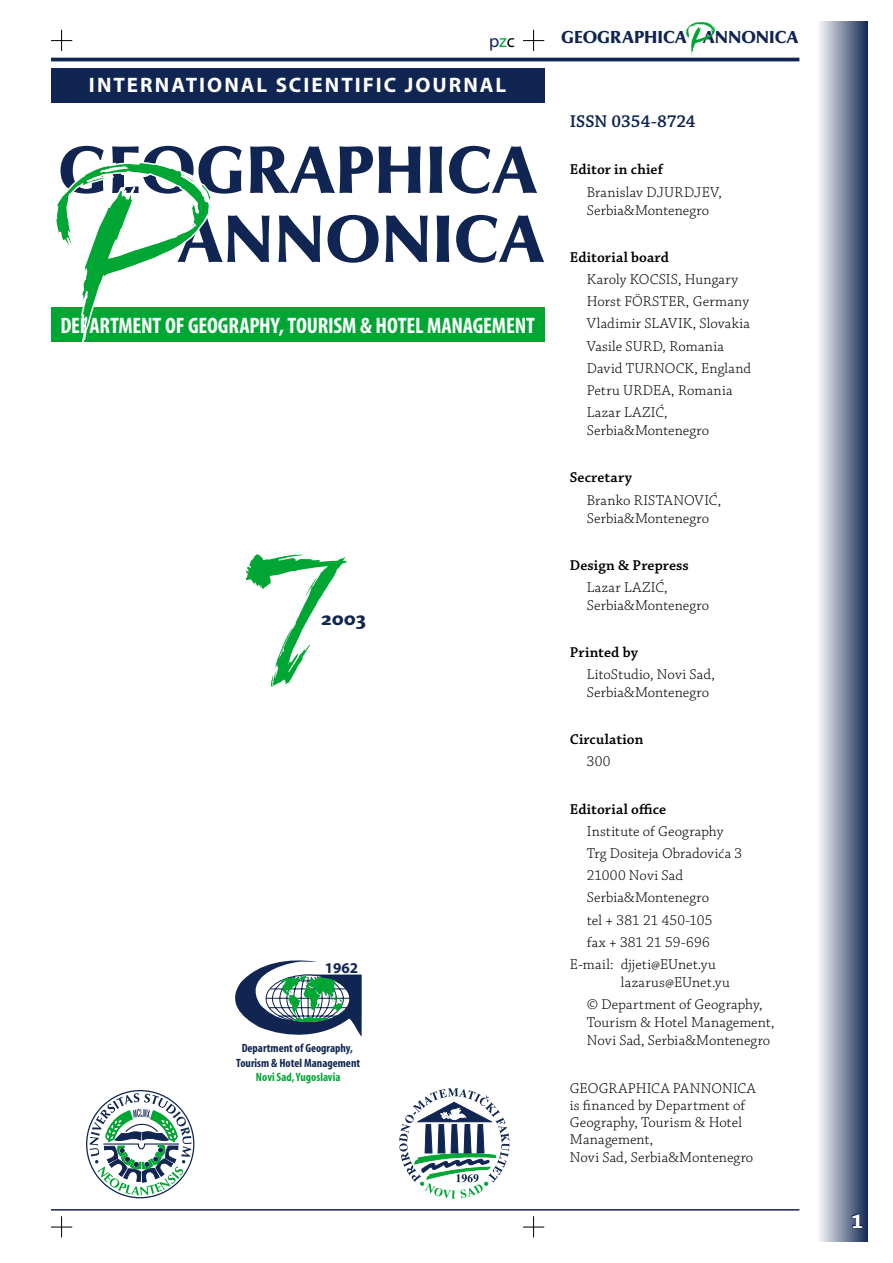
<style>
.page{position:relative;width:893px;height:1263px;background:#fff}
.page>*{position:absolute;margin:0;border:0;box-sizing:border-box;transform-origin:0 0}
.t1{font:69px/69px "URW Classico TEE Blac";color:#102551;text-align:right}
.t2{font:700 condensed 22.5px "Myriad Pro";letter-spacing:-.01em;color:#fff}
.t3{font:700 21px "Myriad Pro";letter-spacing:.095em;color:#fff}
.t4{font:700 21px "Chaparral Pro";color:#102551}
.t5{font:700 21px "Chaparral Pro";color:#fff}
.t6{font:18px "URW Classico TEE Blac";color:#102551}
.t7{font:600 18px "Chaparral Pro";color:#102551}
.t8{font:18px "Myriad Pro";color:#102551}
.t9{font:300 15px/22.2px "Chaparral Pro";letter-spacing:.01em;color:#000}
.t10{font:600 15px "Chaparral Pro";letter-spacing:.01em;color:#000}
.t11{font:700 15px "Myriad";color:#102551}
.t12{font:700 condensed 12px/14.2px "Myriad";color:#102551;text-align:center}
.t13{font:700 condensed 12px "Myriad";color:#00a634}
.s1{color:#00a634}
.s2{color:#000}
</style>
<div class="page">
<div style="left:816px;top:21px;width:51px;height:1221px;background:linear-gradient(to right,#fff,#182d57)"></div>
<svg style="left:851px;top:1212px;width:13px;height:17px"></svg>
<hr style="left:51px;top:58px;width:748px;height:3px;background:#102551">
<hr style="left:51px;top:1209px;width:748px;height:1px;background:#102551">
<svg style="left:51px;top:30px;width:21px;height:21px"></svg>
<svg style="left:523px;top:30px;width:21px;height:21px"></svg>
<svg style="left:523px;top:1216px;width:21px;height:21px"></svg>
<svg style="left:51px;top:1216px;width:21px;height:21px"></svg>
<svg style="left:686px;top:22px;width:29px;height:33px"></svg>
<div style="left:51px;top:68px;width:493px;height:34px;background:#102551"></div>
<div style="left:51px;top:307px;width:493px;height:34px;background:#00a634"></div>
<svg style="left:53px;top:163px;width:159px;height:179px"></svg>
<svg style="left:235px;top:960px;width:127px;height:77px"></svg>
<svg style="left:90px;top:1093px;width:102px;height:102px"></svg>
<svg style="left:399px;top:1088px;width:111px;height:110px"></svg>
<svg style="left:246px;top:554px;width:101px;height:133px"></svg>
<p class="t8" style="left:489px;top:31px;width:27px">p<span class="s1">z</span><span class="s2">c</span></p>
<h3 class="t3" style="left:89px;top:73px;width:419px">INTERNATIONAL SCIENTIFIC JOURNAL</h3>
<h1 class="t1" style="left:58px;top:137px;width:488px">GEOGRAPHICA<br>ANNONICA</h1>
<h2 class="t2" style="left:60px;top:313px;width:476px">DEPARTMENT OF GEOGRAPHY, TOURISM &amp; HOTEL MANAGEMENT</h2>
<h3 class="t4" style="left:321px;top:606px;width:47px">2003</h3>
<p class="t11" style="left:325px;top:960px;width:35px">1962</p>
<p class="t12" style="left:236px;top:1042px;width:125px">Department of Geography,<br>Tourism &amp; Hotel Management</p>
<p class="t13" style="left:256px;top:1071px;width:86px">Novi Sad, Yugoslavia</p>
<p class="t6" style="left:561px;top:26px;width:239px">GEOGRAPHICA ANNONICA</p>
<p class="t7" style="left:570px;top:111px;width:127px">ISSN 0354-8724</p>
<p class="t10" style="left:570px;top:161px;width:95px">Editor in chief</p>
<p class="t9" style="left:587px;top:184px;width:137px;line-height:18px">Branislav DJURDJEV,<br>Serbia&amp;Montenegro</p>
<p class="t10" style="left:570px;top:248px;width:101px">Editorial board</p>
<p class="t9" style="left:587px;top:269px;width:166px">Karoly KOCSIS, Hungary<br>Horst FÖRSTER, Germany<br>Vladimir SLAVIK, Slovakia<br>Vasile SURD, Romania<br>David TURNOCK, England<br>Petru URDEA, Romania<br>Lazar LAZIĆ,</p>
<p class="t9" style="left:587px;top:420px;width:124px">Serbia&amp;Montenegro</p>
<p class="t10" style="left:570px;top:469px;width:64px">Secretary</p>
<p class="t9" style="left:587px;top:492px;width:136px;line-height:18px">Branko RISTANOVIĆ,<br>Serbia&amp;Montenegro</p>
<p class="t10" style="left:570px;top:556px;width:121px">Design &amp; Prepress</p>
<p class="t9" style="left:587px;top:579px;width:124px;line-height:18px">Lazar LAZIĆ,<br>Serbia&amp;Montenegro</p>
<p class="t10" style="left:570px;top:644px;width:70px">Printed by</p>
<p class="t9" style="left:587px;top:666px;width:129px;line-height:18px">LitoStudio, Novi Sad,<br>Serbia&amp;Montenegro</p>
<p class="t10" style="left:570px;top:731px;width:75px">Circulation</p>
<p class="t9" style="left:587px;top:751px;width:25px">300</p>
<p class="t10" style="left:570px;top:800px;width:98px">Editorial office</p>
<p class="t9" style="left:587px;top:820px;width:138px">Institute of Geography</p>
<p class="t9" style="left:587px;top:843px;width:157px">Trg Dositeja Obradovića 3</p>
<p class="t9" style="left:587px;top:865px;width:98px">21000 Novi Sad</p>
<p class="t9" style="left:587px;top:887px;width:124px">Serbia&amp;Montenegro</p>
<p class="t9" style="left:587px;top:909px;width:127px">tel + 381 21 450-105</p>
<p class="t9" style="left:587px;top:932px;width:124px">fax + 381 21 59-696</p>
<p class="t9" style="left:570px;top:954px;width:147px">E-mail: djjeti@EUnet.yu</p>
<p class="t9" style="left:587px;top:972px;width:177px;text-align:center">lazarus@EUnet.yu<br>© Department of Geography,</p>
<p class="t9" style="left:587px;top:1014px;width:189px;line-height:18px">Tourism &amp; Hotel Management,<br>Novi Sad, Serbia&amp;Montenegro</p>
<p class="t9" style="left:570px;top:1080px;width:188px;line-height:17.2px">GEOGRAPHICA PANNONICA is financed by Department of<br>Geography, Tourism &amp; Hotel<br>Management,<br>Novi Sad, Serbia&amp;Montenegro</p>
<h3 class="t5" style="left:851px;top:1208px;width:13px">1</h3>
</div>
